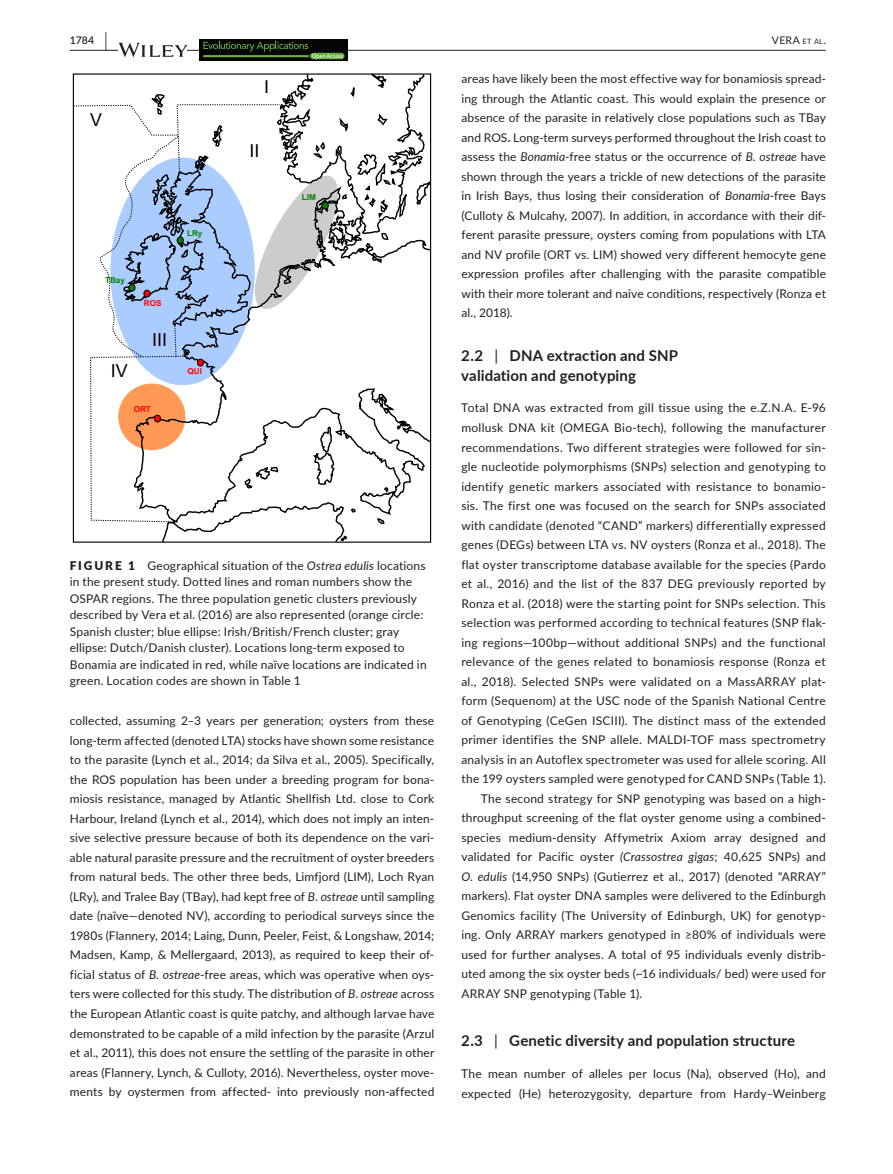
<style>
.page{position:relative;width:893px;height:1174px;background:#fff}
.page>*{position:absolute;margin:0;border:0;box-sizing:border-box;transform-origin:0 0}
.t1{font:17.85px "Arial";color:#000}
.t2{font:700 15px/19.5px "Lato";letter-spacing:.01em;color:#231f20}
.t3{font:12px/19.5px "Lato";letter-spacing:.02em;color:#231f20;text-align:justify}
.t4{font:10.5px "Lato";color:#231f20}
.t5{font:600 10.5px "Lato";color:#231f20}
.t6{font:700 8.25px "Arial";color:#008000}
.t7{font:700 8.25px "Arial";color:#f00}
.s1{font-size:19.5px}
.s2{font-size:7.35px}
.s3{font-weight:900}
.s4{font-style:italic}
.s5{font-weight:700}
.s6{font-weight:400}
</style>
<div class="page">
<hr style="left:70px;top:50px;width:756px;height:1px;background:#231f20">
<svg style="left:119px;top:43px;width:68px;height:14px"></svg>
<div style="left:199px;top:40px;width:149px;height:21px;background:#040503"></div>
<svg style="left:203px;top:41px;width:142px;height:18px"></svg>
<svg style="left:72px;top:73px;width:360px;height:470px"></svg>
<svg style="left:133px;top:75px;width:296px;height:466px"></svg>
<svg style="left:281px;top:93px;width:148px;height:401px"></svg>
<svg style="left:119px;top:75px;width:290px;height:228px"></svg>
<div style="left:322px;top:202px;width:6px;height:7px;background:#008000;border-radius:50%"></div>
<div style="left:322px;top:202px;width:7px;height:7px;border:1px solid #000;border-radius:50%"></div>
<svg style="left:74px;top:104px;width:207px;height:418px"></svg>
<p class="t5" style="left:70px;top:33px;width:39px">1784 <span class="s1">|</span></p>
<p class="t4" style="left:772px;top:33px;width:55px">VERA <span class="s2">et al</span>.</p>
<h1 class="t1" style="left:90px;top:108px;width:13px">V</h1>
<p class="t6" style="left:105px;top:275px;width:22px">TBay</p>
<h1 class="t1" style="left:111px;top:359px;width:18px">IV</h1>
<p class="t7" style="left:144px;top:297px;width:19px">ROS</p>
<h1 class="t1" style="left:152px;top:328px;width:16px">III</h1>
<p class="t7" style="left:134px;top:404px;width:19px">ORT</p>
<p class="t6" style="left:187px;top:227px;width:17px">LRy</p>
<p class="t7" style="left:187px;top:365px;width:16px">QUI</p>
<h1 class="t1" style="left:264px;top:75px;width:6px">I</h1>
<h1 class="t1" style="left:249px;top:139px;width:11px">II</h1>
<p class="t6" style="left:302px;top:191px;width:16px">LIM</p>
<p class="t3" style="left:70px;top:556px;width:358px;line-height:16.5px;text-align:left"><span class="s3">FIGURE 1</span> Geographical situation of the <span class="s4">Ostrea edulis</span> locations in the present study. Dotted lines and roman numbers show the OSPAR regions. The three population genetic clusters previously described by Vera et al. (2016) are also represented (orange circle:<br>Spanish cluster; blue ellipse: Irish/British/French cluster; gray ellipse: Dutch/Danish cluster). Locations long‐term exposed to Bonamia are indicated in red, while naïve locations are indicated in green. Location codes are shown in Table 1</p>
<p class="t3" style="left:70px;top:710px;width:366px">collected, assuming 2–3 years per generation; oysters from these long‐term affected (denoted LTA) stocks have shown some resistance to the parasite (Lynch et al., 2014; da Silva et al., 2005). Specifically, the ROS population has been under a breeding program for bona&shy;miosis resistance, managed by Atlantic Shellfish Ltd. close to Cork Harbour, Ireland (Lynch et al., 2014), which does not imply an inten&shy;sive selective pressure because of both its dependence on the vari&shy;able natural parasite pressure and the recruitment of oyster breeders from natural beds. The other three beds, Limfjord (LIM), Loch Ryan (LRy), and Tralee Bay (TBay), had kept free of <span class="s4">B</span>. <span class="s4">ostreae</span> until sampling date (naïve—denoted NV), according to periodical surveys since the 1980s (Flannery, 2014; Laing, Dunn, Peeler, Feist, &amp; Longshaw, 2014; Madsen, Kamp, &amp; Mellergaard, 2013), as required to keep their of&shy;ficial status of <span class="s4">B. ostreae</span>‐free areas, which was operative when oys&shy;ters were collected for this study. The distribution of <span class="s4">B</span>. <span class="s4">ostreae</span> across the European Atlantic coast is quite patchy, and although larvae have demonstrated to be capable of a mild infection by the parasite (Arzul et al., 2011), this does not ensure the settling of the parasite in other areas (Flannery, Lynch, &amp; Culloty, 2016). Nevertheless, oyster move&shy;ments by oystermen from affected‐ into previously non‐affected</p>
<p class="t3" style="left:461px;top:68px;width:366px">areas have likely been the most effective way for bonamiosis spread&shy;ing through the Atlantic coast. This would explain the presence or absence of the parasite in relatively close populations such as TBay and ROS<span class="s5">.</span> Long‐term surveys performed throughout the Irish coast to assess the <span class="s4">Bonamia</span>‐free status or the occurrence of <span class="s4">B. ostreae</span> have shown through the years a trickle of new detections of the parasite in Irish Bays, thus losing their consideration of <span class="s4">Bonamia</span>‐free Bays (Culloty &amp; Mulcahy, 2007). In addition, in accordance with their dif&shy;ferent parasite pressure, oysters coming from populations with LTA and NV profile (ORT vs. LIM) showed very different hemocyte gene expression profiles after challenging with the parasite compatible with their more tolerant and naive conditions, respectively (Ronza et al., 2018).</p>
<p class="t2" style="left:461px;top:345px;width:218px">2.2 <span class="s6">|</span> DNA extraction and SNP validation and genotyping</p>
<p class="t3" style="left:461px;top:398px;width:366px">Total DNA was extracted from gill tissue using the e.Z.N.A. E‐96</p>
<p class="t3" style="left:461px;top:417px;width:366px">mollusk DNA kit (OMEGA Bio‐tech), following the manufacturer</p>
<p class="t3" style="left:461px;top:437px;width:366px">recommendations. Two different strategies were followed for sin-</p>
<p class="t3" style="left:461px;top:456px;width:366px">gle nucleotide polymorphisms (SNPs) selection and genotyping to</p>
<p class="t3" style="left:461px;top:476px;width:366px">identify genetic markers associated with resistance to bonamio-</p>
<p class="t3" style="left:461px;top:495px;width:366px">sis. The first one was focused on the search for SNPs associated</p>
<p class="t3" style="left:461px;top:515px;width:366px">with candidate (denoted “CAND” markers) differentially expressed</p>
<p class="t3" style="left:461px;top:534px;width:366px">genes (DEGs) between LTA vs. NV oysters (Ronza et al., 2018). The</p>
<p class="t3" style="left:461px;top:554px;width:366px">flat oyster transcriptome database available for the species (Pardo</p>
<p class="t3" style="left:461px;top:573px;width:366px">et al., 2016) and the list of the 837 DEG previously reported by</p>
<p class="t3" style="left:461px;top:593px;width:366px">Ronza et al. (2018) were the starting point for SNPs selection. This</p>
<p class="t3" style="left:461px;top:612px;width:366px">selection was performed according to technical features (SNP flak-</p>
<p class="t3" style="left:461px;top:632px;width:366px">ing regions—100bp—without additional SNPs) and the functional</p>
<p class="t3" style="left:461px;top:651px;width:366px">relevance of the genes related to bonamiosis response (Ronza et</p>
<p class="t3" style="left:461px;top:671px;width:366px">al., 2018). Selected SNPs were validated on a MassARRAY plat-</p>
<p class="t3" style="left:461px;top:690px;width:366px">form (Sequenom) at the USC node of the Spanish National Centre</p>
<p class="t3" style="left:461px;top:710px;width:366px">of Genotyping (CeGen ISCIII). The distinct mass of the extended</p>
<p class="t3" style="left:461px;top:729px;width:366px">primer identifies the SNP allele. MALDI‐TOF mass spectrometry</p>
<p class="t3" style="left:461px;top:749px;width:366px">analysis in an Autoflex spectrometer was used for allele scoring. All</p>
<p class="t3" style="left:461px;top:768px;width:366px">the 199 oysters sampled were genotyped for CAND SNPs (Table 1).</p>
<p class="t3" style="left:481px;top:788px;width:345px">The second strategy for SNP genotyping was based on a high‐</p>
<p class="t3" style="left:461px;top:807px;width:364px">throughput screening of the flat oyster genome using a combined‐</p>
<p class="t3" style="left:461px;top:827px;width:366px">species medium‐density Affymetrix Axiom array designed and</p>
<p class="t3" style="left:461px;top:846px;width:366px">validated for Pacific oyster <span class="s4">(Crassostrea gigas</span>; 40,625 SNPs) and</p>
<p class="t3" style="left:461px;top:866px;width:366px"><span class="s4">O. edulis</span> (14,950 SNPs) (Gutierrez et al., 2017) (denoted “ARRAY”</p>
<p class="t3" style="left:461px;top:885px;width:366px">markers). Flat oyster DNA samples were delivered to the Edinburgh</p>
<p class="t3" style="left:461px;top:905px;width:366px">Genomics facility (The University of Edinburgh, UK) for genotyp-</p>
<p class="t3" style="left:461px;top:924px;width:366px">ing. Only ARRAY markers genotyped in ≥80% of individuals were</p>
<p class="t3" style="left:461px;top:944px;width:366px">used for further analyses. A total of 95 individuals evenly distrib-</p>
<p class="t3" style="left:461px;top:963px;width:366px">uted among the six oyster beds (~16 individuals/ bed) were used for</p>
<p class="t3" style="left:461px;top:983px;width:182px">ARRAY SNP genotyping (Table 1).</p>
<p class="t2" style="left:461px;top:1030px;width:335px">2.3 <span class="s6">|</span> Genetic diversity and population structure</p>
<p class="t3" style="left:461px;top:1063px;width:366px">The mean number of alleles per locus (Na), observed (Ho), and expected (He) heterozygosity, departure from Hardy–Weinberg</p>
</div>
